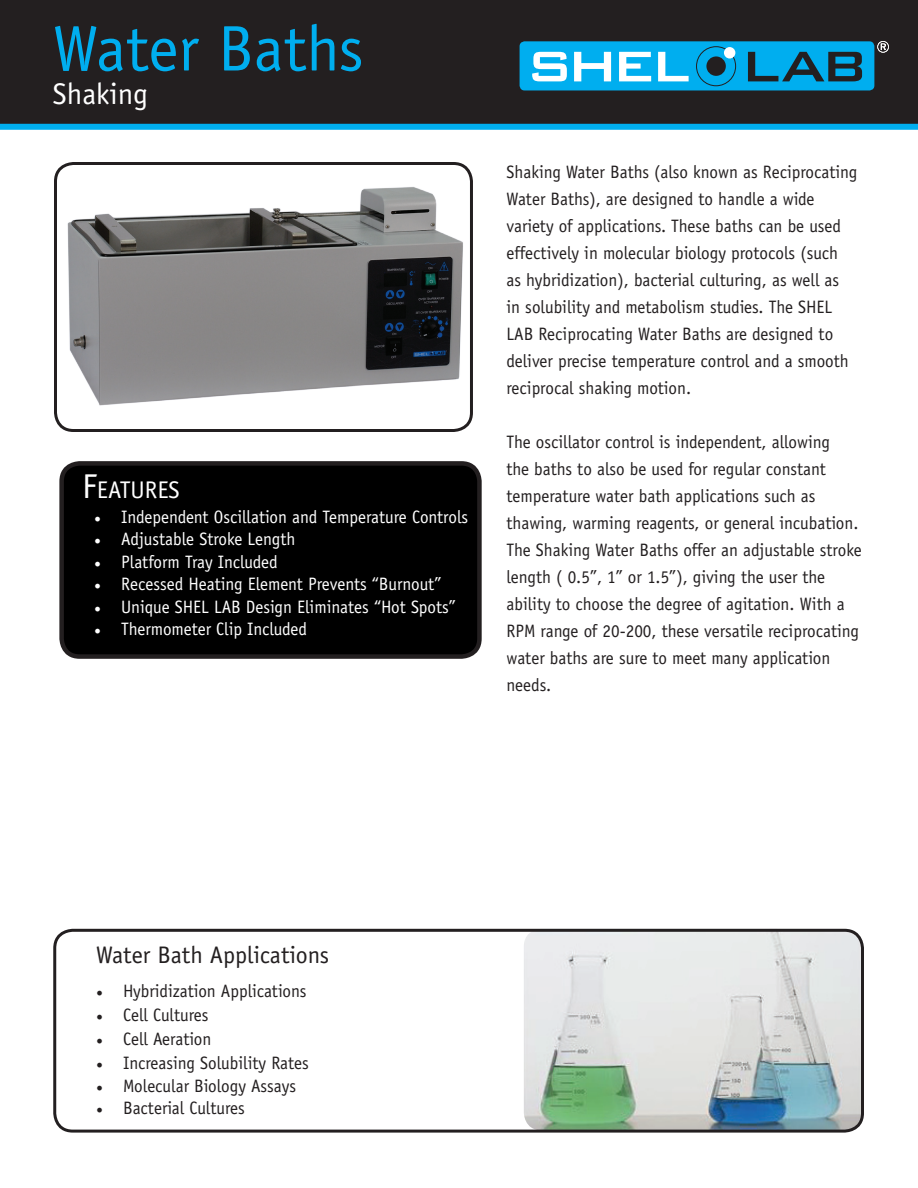
<style>
.page{position:relative;width:918px;height:1188px;background:#fff}
.page>*{position:absolute;margin:0;border:0;box-sizing:border-box;transform-origin:0 0}
.t1{font:64.5px "Officina Sans";color:#00aeef}
.t2{font:30px "Officina Sans";color:#fff}
.t3{font:24.15px "Officina Sans";color:#fff}
.t4{font:24px "Officina Sans";color:#231f20}
.t5{font:18px/27px "Officina Sans";color:#231f20;scale:.96 1}
.t6{font:18px "Officina Sans";color:#fff;scale:.96 1}
.s1{font-size:34.5px}
.s2{font-family:"Minion Pro"}
</style>
<div class="page">
<img style="left:67px;top:187px;width:396px;height:219px">
<div style="left:54px;top:162px;width:419px;height:270px;border:3px solid #231f20;border-radius:18px"></div>
<div style="left:62px;top:463px;width:417px;height:194px;background:#000;border-radius:18px"></div>
<div style="left:59px;top:461px;width:423px;height:198px;border:4px solid #231f20;border-radius:18px"></div>
<img style="left:524px;top:929px;width:336px;height:200px">
<div style="left:53px;top:929px;width:811px;height:204px;border:3px solid #231f20;border-radius:18px"></div>
<div style="left:0;top:0;width:918px;height:130px;background:#231f20"></div>
<div style="left:520px;top:41px;width:354px;height:49px;background:#00aeef;border-radius:5px"></div>
<svg style="left:748px;top:52px;width:114px;height:29px"></svg>
<svg style="left:532px;top:52px;width:157px;height:29px"></svg>
<div style="left:696px;top:46px;width:40px;height:40px;border:1px solid #231f20;border-radius:50%"></div>
<div style="left:706px;top:56px;width:20px;height:20px;background:#231f20;border-radius:50%"></div>
<div style="left:724px;top:47px;width:11px;height:12px;background:#fff;border-radius:50%"></div>
<svg style="left:877px;top:41px;width:12px;height:12px"></svg>
<h1 class="t1" style="left:53px;top:11px;width:312px">Water Baths</h1>
<h2 class="t2" style="left:53px;top:77px;width:97px">Shaking</h2>
<h3 class="t3" style="left:82px;top:476px;width:99px"><span class="s1">F</span>EATURES</h3>
<p class="t6" style="left:94px;top:506px;width:391px"><span class="s2">•</span> Independent Oscillation and Temperature Controls</p>
<p class="t6" style="left:94px;top:529px;width:211px"><span class="s2">•</span> Adjustable Stroke Length</p>
<p class="t6" style="left:94px;top:551px;width:193px"><span class="s2">•</span> Platform Tray Included</p>
<p class="t6" style="left:94px;top:574px;width:363px"><span class="s2">•</span> Recessed Heating Element Prevents “Burnout”</p>
<p class="t6" style="left:94px;top:596px;width:378px"><span class="s2">•</span> Unique SHEL LAB Design Eliminates “Hot Spots”</p>
<p class="t6" style="left:94px;top:619px;width:223px"><span class="s2">•</span> Thermometer Clip Included</p>
<p class="t5" style="left:507px;top:158px;width:367px">Shaking Water Baths (also known as Reciprocating Water Baths), are designed to handle a wide variety of applications. These baths can be used effectively in molecular biology protocols (such<br>as hybridization), bacterial culturing, as well as<br>in solubility and metabolism studies. The SHEL LAB Reciprocating Water Baths are designed to deliver precise temperature control and a smooth reciprocal shaking motion.</p>
<p class="t5" style="left:507px;top:428px;width:371px">The oscillator control is independent, allowing<br>the baths to also be used for regular constant temperature water bath applications such as thawing, warming reagents, or general incubation.<br>The Shaking Water Baths offer an adjustable stroke length ( 0.5”, 1” or 1.5”), giving the user the ability to choose the degree of agitation. With a RPM range of 20-200, these versatile reciprocating water baths are sure to meet many application needs.</p>
<h3 class="t4" style="left:96px;top:940px;width:235px">Water Bath Applications</h3>
<p class="t5" style="left:96px;top:978px;width:221px"><span class="s2">•</span> Hybridization Applications</p>
<p class="t5" style="left:96px;top:1002px;width:119px"><span class="s2">•</span> Cell Cultures</p>
<p class="t5" style="left:96px;top:1026px;width:122px"><span class="s2">•</span> Cell Aeration</p>
<p class="t5" style="left:96px;top:1050px;width:223px"><span class="s2">•</span> Increasing Solubility Rates</p>
<p class="t5" style="left:96px;top:1072px;width:210px"><span class="s2">•</span> Molecular Biology Assays</p>
<p class="t5" style="left:96px;top:1095px;width:156px"><span class="s2">•</span> Bacterial Cultures</p>
</div>
